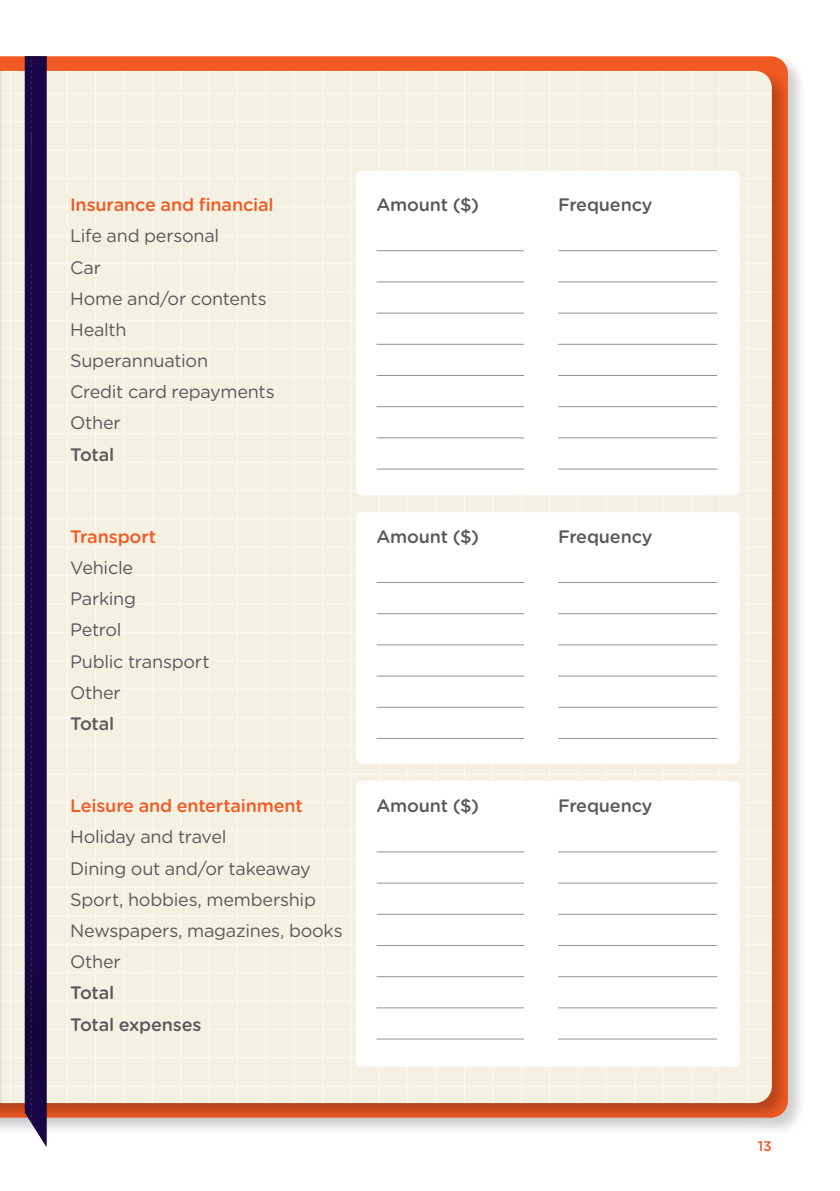
<style>
.page{position:relative;width:840px;height:1191px;background:#fff}
.page>*{position:absolute;margin:0;border:0;box-sizing:border-box;transform-origin:0 0}
.t1{font:18px/31.2px "Gotham Rounded";letter-spacing:-.015em;color:#58595b}
.t2{font:500 18px/31.2px "Gotham Rounded";letter-spacing:-.01em;color:#58595b}
.t3{font:500 18px "Gotham Rounded";letter-spacing:-.01em;color:#f15a22}
.t4{font:500 14px "Gotham Rounded";color:#f15a22}
</style>
<div class="page">
<div style="left:0;top:53px;width:806px;height:1083px;background:#000;opacity:.2"></div>
<div style="left:0;top:68px;width:790px;height:1054px;background:#000;opacity:.25"></div>
<div style="left:1px;top:71px;width:770px;height:1032px;background:#f5f1e2"></div>
<hr style="left:10px;top:71px;width:1px;height:1032px;background:#fbf9f3">
<hr style="left:67px;top:71px;width:1px;height:1032px;background:#fbf9f3">
<hr style="left:95px;top:71px;width:1px;height:1032px;background:#fbf9f3">
<hr style="left:123px;top:71px;width:1px;height:1032px;background:#fbf9f3">
<hr style="left:152px;top:71px;width:1px;height:1032px;background:#fbf9f3">
<hr style="left:180px;top:71px;width:1px;height:1032px;background:#fbf9f3">
<hr style="left:208px;top:71px;width:1px;height:1032px;background:#fbf9f3">
<hr style="left:237px;top:71px;width:1px;height:1032px;background:#fbf9f3">
<hr style="left:265px;top:71px;width:1px;height:1032px;background:#fbf9f3">
<hr style="left:294px;top:71px;width:1px;height:1032px;background:#fbf9f3">
<hr style="left:322px;top:71px;width:1px;height:1032px;background:#fbf9f3">
<hr style="left:350px;top:71px;width:1px;height:1032px;background:#fbf9f3">
<hr style="left:379px;top:71px;width:1px;height:1032px;background:#fbf9f3">
<hr style="left:407px;top:71px;width:1px;height:1032px;background:#fbf9f3">
<hr style="left:435px;top:71px;width:1px;height:1032px;background:#fbf9f3">
<hr style="left:464px;top:71px;width:1px;height:1032px;background:#fbf9f3">
<hr style="left:492px;top:71px;width:1px;height:1032px;background:#fbf9f3">
<hr style="left:520px;top:71px;width:1px;height:1032px;background:#fbf9f3">
<hr style="left:549px;top:71px;width:1px;height:1032px;background:#fbf9f3">
<hr style="left:577px;top:71px;width:1px;height:1032px;background:#fbf9f3">
<hr style="left:605px;top:71px;width:1px;height:1032px;background:#fbf9f3">
<hr style="left:634px;top:71px;width:1px;height:1032px;background:#fbf9f3">
<hr style="left:662px;top:71px;width:1px;height:1032px;background:#fbf9f3">
<hr style="left:690px;top:71px;width:1px;height:1032px;background:#fbf9f3">
<hr style="left:719px;top:71px;width:1px;height:1032px;background:#fbf9f3">
<hr style="left:747px;top:71px;width:1px;height:1032px;background:#fbf9f3">
<hr style="left:0;top:93px;width:771px;height:1px;background:#fbf9f3">
<hr style="left:0;top:122px;width:771px;height:1px;background:#fbf9f3">
<hr style="left:0;top:150px;width:771px;height:1px;background:#fbf9f3">
<hr style="left:0;top:178px;width:771px;height:1px;background:#fbf9f3">
<hr style="left:0;top:207px;width:771px;height:1px;background:#fbf9f3">
<hr style="left:0;top:235px;width:771px;height:1px;background:#fbf9f3">
<hr style="left:0;top:263px;width:771px;height:1px;background:#fbf9f3">
<hr style="left:0;top:292px;width:771px;height:1px;background:#fbf9f3">
<hr style="left:0;top:320px;width:771px;height:1px;background:#fbf9f3">
<hr style="left:0;top:348px;width:771px;height:1px;background:#fbf9f3">
<hr style="left:0;top:377px;width:771px;height:1px;background:#fbf9f3">
<hr style="left:0;top:405px;width:771px;height:1px;background:#fbf9f3">
<hr style="left:0;top:433px;width:771px;height:1px;background:#fbf9f3">
<hr style="left:0;top:462px;width:771px;height:1px;background:#fbf9f3">
<hr style="left:0;top:490px;width:771px;height:1px;background:#fbf9f3">
<hr style="left:0;top:518px;width:771px;height:1px;background:#fbf9f3">
<hr style="left:0;top:547px;width:771px;height:1px;background:#fbf9f3">
<hr style="left:0;top:575px;width:771px;height:1px;background:#fbf9f3">
<hr style="left:0;top:603px;width:771px;height:1px;background:#fbf9f3">
<hr style="left:0;top:632px;width:771px;height:1px;background:#fbf9f3">
<hr style="left:0;top:660px;width:771px;height:1px;background:#fbf9f3">
<hr style="left:0;top:688px;width:771px;height:1px;background:#fbf9f3">
<hr style="left:0;top:717px;width:771px;height:1px;background:#fbf9f3">
<hr style="left:0;top:745px;width:771px;height:1px;background:#fbf9f3">
<hr style="left:0;top:773px;width:771px;height:1px;background:#fbf9f3">
<hr style="left:0;top:802px;width:771px;height:1px;background:#fbf9f3">
<hr style="left:0;top:830px;width:771px;height:1px;background:#fbf9f3">
<hr style="left:0;top:859px;width:771px;height:1px;background:#fbf9f3">
<hr style="left:0;top:887px;width:771px;height:1px;background:#fbf9f3">
<hr style="left:0;top:915px;width:771px;height:1px;background:#fbf9f3">
<hr style="left:0;top:944px;width:771px;height:1px;background:#fbf9f3">
<hr style="left:0;top:972px;width:771px;height:1px;background:#fbf9f3">
<hr style="left:0;top:1000px;width:771px;height:1px;background:#fbf9f3">
<hr style="left:0;top:1029px;width:771px;height:1px;background:#fbf9f3">
<hr style="left:0;top:1057px;width:771px;height:1px;background:#fbf9f3">
<hr style="left:0;top:1085px;width:771px;height:1px;background:#fbf9f3">
<hr style="left:0;top:71px;width:1px;height:1032px;background:#e7e1d0">
<svg style="left:25px;top:56px;width:21px;height:1090px;background:#1b0a47"></svg>
<div style="left:356px;top:171px;width:383px;height:324px;background:#fff;border-radius:6px"></div>
<div style="left:356px;top:512px;width:383px;height:252px;background:#fff;border-radius:6px"></div>
<div style="left:356px;top:781px;width:383px;height:285px;background:#fff;border-radius:6px"></div>
<hr style="left:376px;top:250px;width:148px;height:1px;background:#949592">
<hr style="left:558px;top:250px;width:158px;height:1px;background:#949592">
<hr style="left:376px;top:281px;width:148px;height:1px;background:#949592">
<hr style="left:558px;top:281px;width:158px;height:1px;background:#949592">
<hr style="left:376px;top:313px;width:148px;height:1px;background:#949592">
<hr style="left:558px;top:313px;width:158px;height:1px;background:#949592">
<hr style="left:376px;top:344px;width:148px;height:1px;background:#949592">
<hr style="left:558px;top:344px;width:158px;height:1px;background:#949592">
<hr style="left:376px;top:375px;width:148px;height:1px;background:#949592">
<hr style="left:558px;top:375px;width:158px;height:1px;background:#949592">
<hr style="left:376px;top:406px;width:148px;height:1px;background:#949592">
<hr style="left:558px;top:406px;width:158px;height:1px;background:#949592">
<hr style="left:376px;top:437px;width:148px;height:1px;background:#949592">
<hr style="left:558px;top:437px;width:158px;height:1px;background:#949592">
<hr style="left:376px;top:469px;width:148px;height:1px;background:#949592">
<hr style="left:558px;top:469px;width:158px;height:1px;background:#949592">
<hr style="left:376px;top:582px;width:148px;height:1px;background:#949592">
<hr style="left:376px;top:613px;width:148px;height:1px;background:#949592">
<hr style="left:376px;top:644px;width:148px;height:1px;background:#949592">
<hr style="left:376px;top:675px;width:148px;height:1px;background:#949592">
<hr style="left:376px;top:707px;width:148px;height:1px;background:#949592">
<hr style="left:376px;top:738px;width:148px;height:1px;background:#949592">
<hr style="left:558px;top:582px;width:158px;height:1px;background:#949592">
<hr style="left:558px;top:613px;width:158px;height:1px;background:#949592">
<hr style="left:558px;top:644px;width:158px;height:1px;background:#949592">
<hr style="left:558px;top:675px;width:158px;height:1px;background:#949592">
<hr style="left:558px;top:707px;width:158px;height:1px;background:#949592">
<hr style="left:558px;top:738px;width:158px;height:1px;background:#949592">
<hr style="left:376px;top:851px;width:148px;height:1px;background:#949592">
<hr style="left:376px;top:882px;width:148px;height:1px;background:#949592">
<hr style="left:376px;top:914px;width:148px;height:1px;background:#949592">
<hr style="left:376px;top:945px;width:148px;height:1px;background:#949592">
<hr style="left:376px;top:976px;width:148px;height:1px;background:#949592">
<hr style="left:376px;top:1007px;width:148px;height:1px;background:#949592">
<hr style="left:376px;top:1038px;width:148px;height:1px;background:#949592">
<hr style="left:558px;top:851px;width:158px;height:1px;background:#949592">
<hr style="left:558px;top:882px;width:158px;height:1px;background:#949592">
<hr style="left:558px;top:914px;width:158px;height:1px;background:#949592">
<hr style="left:558px;top:945px;width:158px;height:1px;background:#949592">
<hr style="left:558px;top:976px;width:158px;height:1px;background:#949592">
<hr style="left:558px;top:1007px;width:158px;height:1px;background:#949592">
<hr style="left:558px;top:1038px;width:158px;height:1px;background:#949592">
<p class="t3" style="left:70px;top:192px;width:205px">Insurance and financial</p>
<p class="t2" style="left:376px;top:188px;width:104px">Amount ($)</p>
<p class="t2" style="left:558px;top:188px;width:96px">Frequency</p>
<p class="t1" style="left:70px;top:219px;width:206px">Life and personal<br>Car<br>Home and/or contents<br>Health<br>Superannuation<br>Credit card repayments<br>Other</p>
<p class="t2" style="left:70px;top:438px;width:46px">Total</p>
<p class="t3" style="left:70px;top:523px;width:88px">Transport</p>
<p class="t2" style="left:376px;top:520px;width:104px">Amount ($)</p>
<p class="t2" style="left:558px;top:520px;width:96px">Frequency</p>
<p class="t1" style="left:70px;top:551px;width:141px">Vehicle<br>Parking<br>Petrol<br>Public transport<br>Other</p>
<p class="t2" style="left:70px;top:707px;width:46px">Total</p>
<p class="t3" style="left:70px;top:793px;width:234px">Leisure and entertainment</p>
<p class="t2" style="left:376px;top:789px;width:104px">Amount ($)</p>
<p class="t2" style="left:558px;top:789px;width:96px">Frequency</p>
<p class="t1" style="left:70px;top:820px;width:274px">Holiday and travel<br>Dining out and/or takeaway<br>Sport, hobbies, membership<br>Newspapers, magazines, books<br>Other</p>
<p class="t2" style="left:70px;top:976px;width:133px">Total<br>Total expenses</p>
<p class="t4" style="left:757px;top:1136px;width:16px">13</p>
</div>
